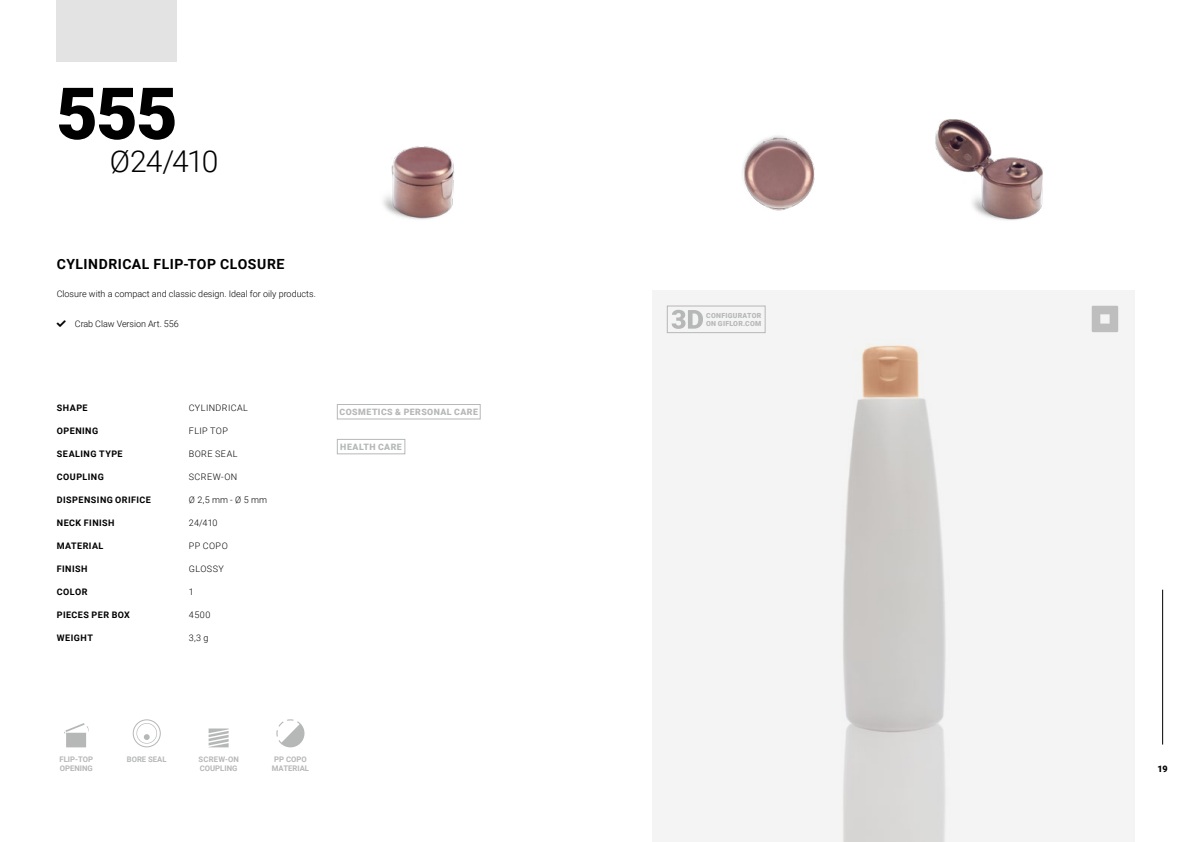
<style>
.page{position:relative;width:1191px;height:842px;background:#fff}
.page>*{position:absolute;margin:0;border:0;box-sizing:border-box;transform-origin:0 0}
.t1{font:900 72px "Roboto";color:#000}
.t2{font:300 30px "Roboto";letter-spacing:-.045em;color:#000}
.t3{font:700 14px "Roboto";letter-spacing:.04em;color:#000}
.t4{font:300 9px "Roboto";color:#000}
.t5{font:700 9px "Roboto";letter-spacing:.055em;color:#000}
.t6{font:300 9px "Roboto";letter-spacing:.045em;color:#000}
.t7{font:300 9px "Roboto";letter-spacing:.055em;color:#000}
.t8{font:900 9px "Roboto";color:#000}
.t9{font:900 8.8px "Roboto";letter-spacing:.05em;color:#b6b7b7}
.t10{font:700 7.7px/9.2px "Roboto";color:#b6b7b7}
.t11{font:900 7px/8.4px "Roboto";letter-spacing:.035em;color:#b6b7b7}
</style>
<div class="page">
<div style="left:652px;top:291px;width:482px;height:551px;background:#f4f4f4"></div>
<hr style="left:1162px;top:590px;width:1px;height:154px;background:#000">
<div style="left:57px;top:0;width:120px;height:62px;background:#e3e3e3"></div>
<div style="left:337px;top:404px;width:143px;height:15px;border:1px solid #b6b7b7"></div>
<svg style="left:1091px;top:306px;width:27px;height:26px"></svg>
<svg style="left:276px;top:719px;width:28px;height:28px"></svg>
<div style="left:66px;top:733px;width:20px;height:14px;background:#b6b7b7"></div>
<svg style="left:64px;top:723px;width:25px;height:11px"></svg>
<svg style="left:209px;top:728px;width:20px;height:19px"></svg>
<svg style="left:133px;top:719px;width:28px;height:28px"></svg>
<div style="left:337px;top:439px;width:68px;height:15px;border:1px solid #b6b7b7"></div>
<img style="left:843px;top:345px;width:103px;height:497px">
<img style="left:935px;top:119px;width:108px;height:102px">
<img style="left:383px;top:146px;width:71px;height:74px">
<img style="left:742px;top:135px;width:73px;height:76px">
<div style="left:667px;top:306px;width:98px;height:27px;border:1px solid #b6b7b7"></div>
<svg style="left:671px;top:310px;width:32px;height:19px"></svg>
<h1 class="t1" style="left:56px;top:63px;width:123px">555</h1>
<h2 class="t2" style="left:110px;top:140px;width:110px">Ø24/410</h2>
<h3 class="t3" style="left:57px;top:255px;width:229px">CYLINDRICAL FLIP-TOP CLOSURE</h3>
<p class="t4" style="left:57px;top:288px;width:261px">Closure with a compact and classic design. Ideal for oily products.</p>
<p class="t4" style="left:57px;top:317px;width:123px">★ Crab Claw Version Art. 556</p>
<p class="t11" style="left:706px;top:311px;width:57px">CONFIGURATOR<br>ON GIFLOR.COM</p>
<p class="t5" style="left:57px;top:401px;width:32px">SHAPE</p>
<p class="t5" style="left:57px;top:424px;width:43px">OPENING</p>
<p class="t5" style="left:57px;top:447px;width:67px">SEALING TYPE</p>
<p class="t5" style="left:57px;top:470px;width:48px">COUPLING</p>
<p class="t5" style="left:57px;top:493px;width:96px">DISPENSING ORIFICE</p>
<p class="t5" style="left:57px;top:516px;width:59px">NECK FINISH</p>
<p class="t5" style="left:57px;top:539px;width:48px">MATERIAL</p>
<p class="t5" style="left:57px;top:562px;width:32px">FINISH</p>
<p class="t5" style="left:57px;top:585px;width:32px">COLOR</p>
<p class="t5" style="left:57px;top:608px;width:75px">PIECES PER BOX</p>
<p class="t5" style="left:57px;top:631px;width:38px">WEIGHT</p>
<p class="t6" style="left:189px;top:401px;width:61px">CYLINDRICAL</p>
<p class="t4" style="left:189px;top:424px;width:41px">FLIP TOP</p>
<p class="t7" style="left:189px;top:447px;width:50px">BORE SEAL</p>
<p class="t4" style="left:189px;top:470px;width:50px">SCREW-ON</p>
<p class="t4" style="left:189px;top:494px;width:80px">Ø 2,5 mm - Ø 5 mm</p>
<p class="t4" style="left:189px;top:517px;width:30px">24/410</p>
<p class="t4" style="left:189px;top:540px;width:40px">PP COPO</p>
<p class="t4" style="left:189px;top:563px;width:37px">GLOSSY</p>
<p class="t4" style="left:189px;top:586px;width:6px">1</p>
<p class="t4" style="left:189px;top:609px;width:23px">4500</p>
<p class="t4" style="left:189px;top:632px;width:21px">3,3 g</p>
<p class="t9" style="left:339px;top:406px;width:140px">COSMETICS &amp; PERSONAL CARE</p>
<p class="t9" style="left:340px;top:441px;width:63px">HEALTH CARE</p>
<p class="t10" style="left:60px;top:754px;width:35px">FLIP-TOP<br>OPENING</p>
<p class="t10" style="left:198px;top:754px;width:42px">SCREW-ON<br>COUPLING</p>
<p class="t10" style="left:127px;top:754px;width:41px">BORE SEAL</p>
<p class="t10" style="left:272px;top:754px;width:39px;text-align:center">PP COPO<br>MATERIAL</p>
<p class="t8" style="left:1157px;top:762px;width:11px">19</p>
</div>
